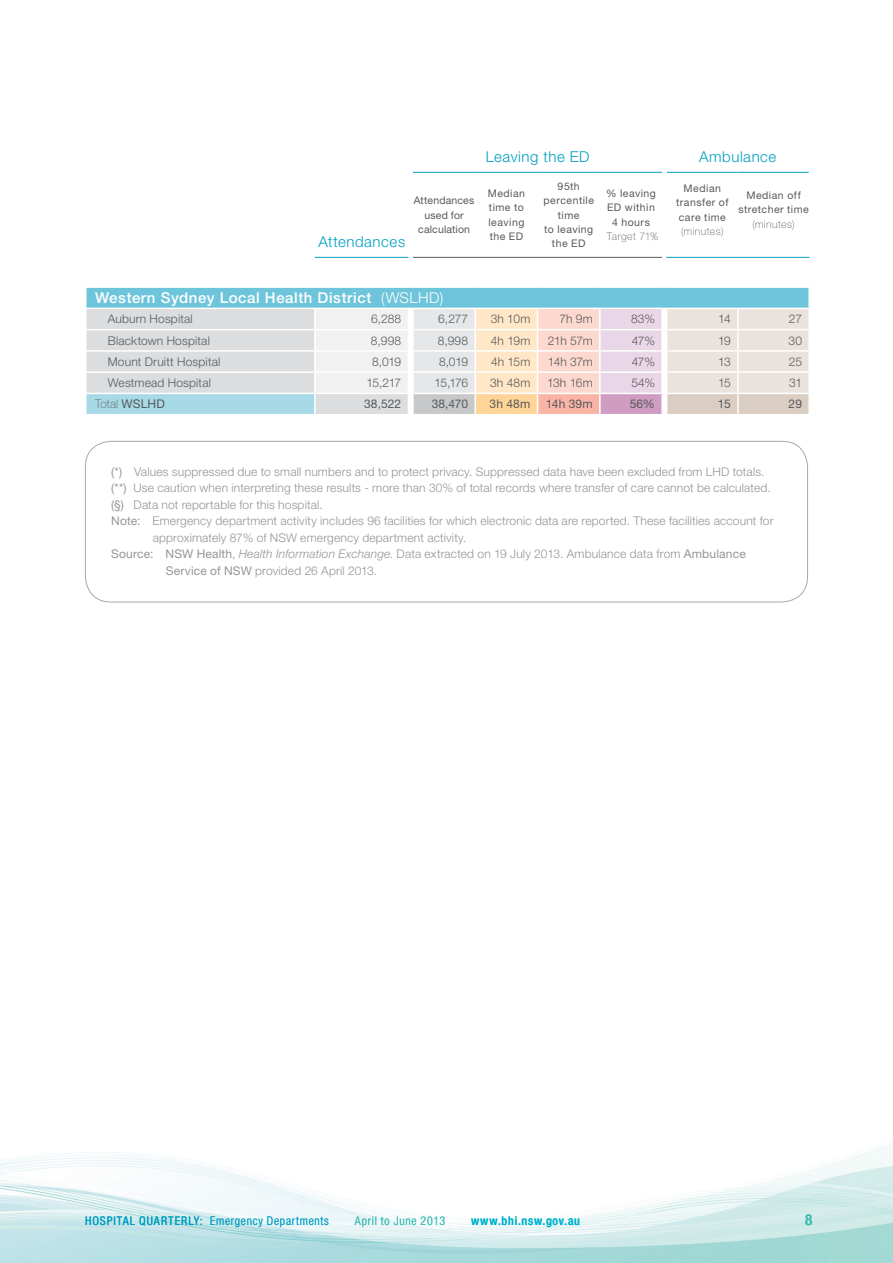
<style>
.page{position:relative;width:893px;height:1263px;background:#fff}
.page>*{position:absolute;margin:0;border:0;box-sizing:border-box;transform-origin:0 0}
.t1{font:500 15px "Helvetica Neue LT Std";letter-spacing:.04em;color:#fff}
.t2{font:300 15px "Helvetica Neue LT Std";letter-spacing:.035em;color:#009fc2}
.t3{font:500 condensed 15px "Helvetica Neue LT Std";color:#36bdb2}
.t4{font:300 12px "Helvetica Neue LT Std";letter-spacing:.015em;color:#939598}
.t5{font:300 12px "Helvetica Neue LT Std";letter-spacing:.015em;color:#58595b}
.t6{font:12px "Helvetica Neue LT Std";letter-spacing:.01em;color:#58595b}
.t7{font:300 condensed 12px "Helvetica Neue LT Std";letter-spacing:.06em;color:#009fc2}
.t8{font:condensed 12px "Helvetica Neue LT Std";letter-spacing:.075em;color:#009fc2}
.t9{font:500 condensed 12px "Helvetica Neue LT Std";letter-spacing:.065em;color:#00b4d0}
.t10{font:300 condensed 12px "Helvetica Neue LT Std";letter-spacing:.055em;color:#36bdb2}
.t11{font:100 12px "Helvetica Neue LT Std";letter-spacing:.005em;color:#58595b}
.t12{font:10.5px/14.4px "Helvetica Neue LT Std";letter-spacing:.045em;color:#58595b;text-align:center}
.t13{font:10.5px/14.4px "Helvetica Neue LT Std";letter-spacing:.015em;color:#58595b;text-align:center}
.t14{font:100 10.5px "Helvetica Neue LT Std";letter-spacing:.045em;color:#58595b}
.s1{font-weight:300}
.s2{font-weight:400}
.s3{font-style:italic}
</style>
<div class="page">
<img style="left:0;top:440px;width:893px;height:823px">
<svg style="left:315px;top:171px;width:494px;height:86px"></svg>
<svg style="left:408px;top:171px;width:259px;height:87px"></svg>
<div style="left:86px;top:287px;width:723px;height:21px;background:#6ec5db"></div>
<hr style="left:738px;top:257px;width:72px;height:1px;background:#009fc2">
<hr style="left:738px;top:172px;width:71px;height:1px;background:#009fc2">
<hr style="left:667px;top:172px;width:71px;height:1px;background:#009fc2">
<svg style="left:738px;top:173px;width:1px;height:29px"></svg>
<hr style="left:666px;top:202px;width:1px;height:55px;background:#fff">
<hr style="left:738px;top:202px;width:1px;height:55px;background:#fff">
<hr style="left:666px;top:257px;width:72px;height:1px;background:#009fc2">
<hr style="left:315px;top:257px;width:93px;height:1px;background:#009fc2">
<hr style="left:413px;top:172px;width:62px;height:1px;background:#009fc2">
<hr style="left:475px;top:172px;width:63px;height:1px;background:#009fc2">
<hr style="left:538px;top:172px;width:62px;height:1px;background:#009fc2">
<hr style="left:600px;top:172px;width:62px;height:1px;background:#009fc2">
<hr style="left:413px;top:257px;width:62px;height:1px;background:#58595b">
<hr style="left:475px;top:257px;width:63px;height:1px;background:#58595b">
<hr style="left:538px;top:257px;width:62px;height:1px;background:#58595b">
<hr style="left:600px;top:257px;width:62px;height:1px;background:#58595b">
<svg style="left:662px;top:172px;width:5px;height:30px"></svg>
<hr style="left:85px;top:286px;width:230px;height:2px;background:#fff">
<hr style="left:85px;top:288px;width:2px;height:20px;background:#fff">
<hr style="left:315px;top:286px;width:93px;height:2px;background:#fff">
<hr style="left:413px;top:286px;width:62px;height:2px;background:#fff">
<hr style="left:475px;top:286px;width:63px;height:2px;background:#fff">
<hr style="left:538px;top:286px;width:62px;height:2px;background:#fff">
<hr style="left:600px;top:286px;width:62px;height:2px;background:#fff">
<hr style="left:667px;top:286px;width:71px;height:2px;background:#fff">
<hr style="left:738px;top:286px;width:72px;height:2px;background:#fff">
<hr style="left:808px;top:288px;width:2px;height:20px;background:#fff">
<svg style="left:85px;top:308px;width:724px;height:107px"></svg>
<div style="left:85px;top:441px;width:723px;height:161px;border:1px solid #a7a9ac;border-radius:26px"></div>
<p class="t2" style="left:318px;top:232px;width:88px">Attendances</p>
<p class="t2" style="left:486px;top:147px;width:105px">Leaving the ED</p>
<p class="t2" style="left:699px;top:147px;width:79px">Ambulance</p>
<p class="t13" style="left:414px;top:193px;width:62px">Attendances used for calculation</p>
<p class="t12" style="left:488px;top:186px;width:39px;text-align:left">Median time to leaving the ED</p>
<p class="t12" style="left:543px;top:179px;width:52px">95th percentile time<br>to leaving the ED</p>
<p class="t12" style="left:606px;top:186px;width:51px">% leaving<br>ED within<br>4 hours</p>
<p class="t14" style="left:607px;top:230px;width:53px">Target 71%</p>
<p class="t12" style="left:676px;top:181px;width:54px">Median transfer of care time</p>
<p class="t14" style="left:681px;top:225px;width:44px">(minutes)</p>
<p class="t12" style="left:738px;top:188px;width:72px">Median off stretcher time</p>
<p class="t14" style="left:752px;top:218px;width:44px">(minutes)</p>
<p class="t1" style="left:95px;top:289px;width:350px">Western Sydney Local Health District <span class="s1">(WSLHD)</span></p>
<p class="t5" style="left:108px;top:312px;width:86px">Auburn Hospital</p>
<p class="t5" style="left:371px;top:312px;width:32px">6,288</p>
<p class="t5" style="left:438px;top:312px;width:31px">6,277</p>
<p class="t5" style="left:491px;top:312px;width:41px">3h 10m</p>
<p class="t5" style="left:559px;top:312px;width:35px">7h 9m</p>
<p class="t5" style="left:631px;top:312px;width:25px">83%</p>
<p class="t5" style="left:718px;top:312px;width:14px">14</p>
<p class="t5" style="left:789px;top:312px;width:15px">27</p>
<p class="t5" style="left:108px;top:333px;width:104px">Blacktown Hospital</p>
<p class="t5" style="left:371px;top:333px;width:32px">8,998</p>
<p class="t5" style="left:438px;top:333px;width:32px">8,998</p>
<p class="t5" style="left:491px;top:333px;width:41px">4h 19m</p>
<p class="t5" style="left:548px;top:333px;width:46px">21h 57m</p>
<p class="t5" style="left:632px;top:333px;width:25px">47%</p>
<p class="t5" style="left:718px;top:333px;width:14px">19</p>
<p class="t5" style="left:788px;top:333px;width:15px">30</p>
<p class="t5" style="left:108px;top:354px;width:114px">Mount Druitt Hospital</p>
<p class="t5" style="left:372px;top:354px;width:31px">8,019</p>
<p class="t5" style="left:439px;top:354px;width:31px">8,019</p>
<p class="t5" style="left:491px;top:354px;width:41px">4h 15m</p>
<p class="t5" style="left:548px;top:354px;width:46px">14h 37m</p>
<p class="t5" style="left:632px;top:354px;width:25px">47%</p>
<p class="t5" style="left:718px;top:354px;width:14px">13</p>
<p class="t5" style="left:789px;top:354px;width:15px">25</p>
<p class="t5" style="left:108px;top:375px;width:105px">Westmead Hospital</p>
<p class="t5" style="left:366px;top:375px;width:36px">15,217</p>
<p class="t5" style="left:435px;top:375px;width:35px">15,176</p>
<p class="t5" style="left:490px;top:375px;width:42px">3h 48m</p>
<p class="t5" style="left:547px;top:375px;width:47px">13h 16m</p>
<p class="t5" style="left:631px;top:375px;width:25px">54%</p>
<p class="t5" style="left:718px;top:375px;width:14px">15</p>
<p class="t5" style="left:789px;top:375px;width:14px">31</p>
<p class="t11" style="left:95px;top:397px;width:71px">Total <span class="s2">WSLHD</span></p>
<p class="t6" style="left:364px;top:397px;width:39px">38,522</p>
<p class="t6" style="left:432px;top:397px;width:38px">38,470</p>
<p class="t6" style="left:490px;top:397px;width:42px">3h 48m</p>
<p class="t6" style="left:546px;top:397px;width:48px">14h 39m</p>
<p class="t6" style="left:630px;top:397px;width:27px">56%</p>
<p class="t6" style="left:718px;top:397px;width:14px">15</p>
<p class="t6" style="left:789px;top:397px;width:15px">29</p>
<p class="t4" style="left:111px;top:464px;width:655px"><span class="s2">(*)</span> Values suppressed due to small numbers and to protect privacy. Suppressed data have been excluded from LHD totals.</p>
<p class="t4" style="left:111px;top:481px;width:661px"><span class="s2">(**)</span> Use caution when interpreting these results - more than 30% of total records where transfer of care cannot be calculated.</p>
<p class="t4" style="left:111px;top:497px;width:213px"><span class="s2">(§)</span> Data not reportable for this hospital.</p>
<p class="t4" style="left:111px;top:514px;width:664px"><span class="s2">Note:</span> Emergency department activity includes 96 facilities for which electronic data are reported. These facilities account for</p>
<p class="t4" style="left:153px;top:530px;width:315px">approximately 87% of NSW emergency department activity.</p>
<p class="t4" style="left:111px;top:547px;width:636px"><span class="s2">Source: NSW Health</span>, <span class="s3">Health Information Exchange</span>. Data extracted on 19 July 2013. Ambulance data from <span class="s2">Ambulance</span></p>
<p class="t4" style="left:166px;top:563px;width:213px"><span class="s2">Service of NSW</span> provided 26 April 2013.</p>
<p class="t8" style="left:85px;top:1214px;width:119px">HOSPITAL QUARTERLY:</p>
<p class="t7" style="left:210px;top:1214px;width:120px">Emergency Departments</p>
<p class="t10" style="left:355px;top:1214px;width:92px">April to June 2013</p>
<p class="t9" style="left:471px;top:1214px;width:111px">www.bhi.nsw.gov.au</p>
<p class="t3" style="left:805px;top:1211px;width:9px">8</p>
</div>
